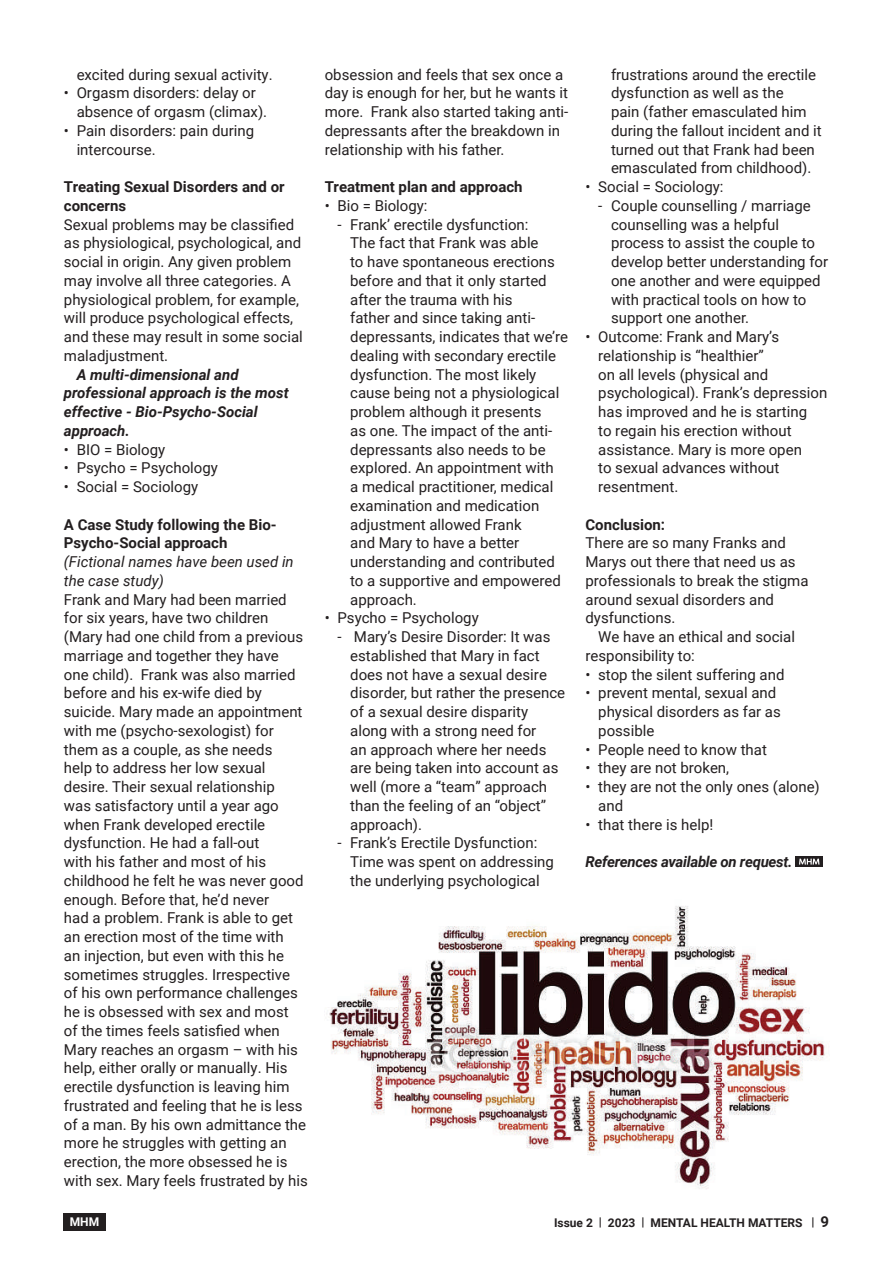
<style>
.page{position:relative;width:893px;height:1263px;background:#fff}
.page>*{position:absolute;margin:0;border:0;box-sizing:border-box;transform-origin:0 0}
.t1{font:15px/18.8px "Roboto";color:#231f20}
.t2{font:700 15px/18.8px "Roboto";color:#231f20}
.t3{font:italic 700 15px/18.8px "Roboto";color:#231f20}
.t4{font:italic 15px/18.8px "Roboto";color:#231f20}
.t5{font:italic 700 15px "Roboto";letter-spacing:-.02em;color:#231f20}
.t6{font:700 12px "Roboto";color:#231f20}
.t7{font:700 12px "Roboto";color:#fff}
.s1{font-size:15px}
</style>
<div class="page">
<div style="left:63px;top:1213px;width:42px;height:17px;background:#231f20"></div>
<svg style="left:796px;top:856px;width:27px;height:11px"></svg>
<svg style="left:799px;top:859px;width:20px;height:5px"></svg>
<img style="left:329px;top:906px;width:496px;height:283px">
<p class="t1" style="left:77px;top:64px;width:197px">excited during sexual activity.</p>
<p class="t1" style="left:77px;top:83px;width:192px;text-indent:-13px">• Orgasm disorders: delay or absence of orgasm (climax).</p>
<p class="t1" style="left:77px;top:121px;width:179px;text-indent:-13px">• Pain disorders: pain during intercourse.</p>
<p class="t2" style="left:64px;top:177px;width:222px">Treating Sexual Disorders and or concerns</p>
<p class="t1" style="left:64px;top:214px;width:240px">Sexual problems may be classified as physiological, psychological, and social in origin. Any given problem may involve all three categories. A physiological problem, for example, will produce psychological effects, and these may result in some social maladjustment.</p>
<p class="t3" style="left:64px;top:364px;width:226px;text-indent:13px">A multi-dimensional and professional approach is the most effective - Bio-Psycho-Social approach.</p>
<p class="t1" style="left:64px;top:439px;width:103px">• BIO = Biology</p>
<p class="t1" style="left:64px;top:458px;width:156px">• Psycho = Psychology</p>
<p class="t1" style="left:64px;top:477px;width:136px">• Social = Sociology</p>
<p class="t2" style="left:64px;top:514px;width:214px">A Case Study following the Bio-<br>Psycho-Social approach</p>
<p class="t4" style="left:64px;top:552px;width:231px">(Fictional names have been used in the case study)</p>
<p class="t1" style="left:64px;top:589px;width:245px">Frank and Mary had been married for six years, have two children (Mary had one child from a previous marriage and together they have<br>one child). Frank was also married before and his ex-wife died by suicide. Mary made an appointment with me (psycho-sexologist) for them as a couple, as she needs<br>help to address her low sexual desire. Their sexual relationship<br>was satisfactory until a year ago when Frank developed erectile dysfunction. He had a fall-out<br>with his father and most of his childhood he felt he was never good enough. Before that, he’d never<br>had a problem. Frank is able to get an erection most of the time with<br>an injection, but even with this he sometimes struggles. Irrespective<br>of his own performance challenges he is obsessed with sex and most<br>of the times feels satisfied when<br>Mary reaches an orgasm – with his help, either orally or manually. His erectile dysfunction is leaving him frustrated and feeling that he is less of a man. By his own admittance the more he struggles with getting an erection, the more obsessed he is with sex. Mary feels frustrated by his</p>
<p class="t1" style="left:325px;top:64px;width:245px">obsession and feels that sex once a day is enough for her, but he wants it more. Frank also started taking anti&shy;depressants after the breakdown in relationship with his father.</p>
<p class="t2" style="left:325px;top:177px;width:199px">Treatment plan and approach</p>
<p class="t1" style="left:325px;top:196px;width:104px">• Bio = Biology:</p>
<p class="t1" style="left:350px;top:214px;width:219px;text-indent:-13px">- Frank’ erectile dysfunction:<br>The fact that Frank was able<br>to have spontaneous erections before and that it only started after the trauma with his<br>father and since taking anti&shy;depressants, indicates that we’re dealing with secondary erectile dysfunction. The most likely cause being not a physiological problem although it presents<br>as one. The impact of the anti&shy;depressants also needs to be explored. An appointment with<br>a medical practitioner, medical examination and medication adjustment allowed Frank<br>and Mary to have a better understanding and contributed to a supportive and empowered approach.</p>
<p class="t1" style="left:325px;top:608px;width:156px">• Psycho = Psychology</p>
<p class="t1" style="left:350px;top:627px;width:216px;text-indent:-13px">- Mary’s Desire Disorder: It was established that Mary in fact does not have a sexual desire disorder, but rather the presence of a sexual desire disparity along with a strong need for<br>an approach where her needs are being taken into account as well (more a “team” approach than the feeling of an “object” approach).</p>
<p class="t1" style="left:350px;top:833px;width:205px;text-indent:-13px">- Frank’s Erectile Dysfunction:<br>Time was spent on addressing the underlying psychological</p>
<p class="t1" style="left:611px;top:64px;width:212px">frustrations around the erectile dysfunction as well as the<br>pain (father emasculated him during the fallout incident and it turned out that Frank had been emasculated from childhood).</p>
<p class="t1" style="left:585px;top:177px;width:139px">• Social = Sociology:</p>
<p class="t1" style="left:611px;top:196px;width:219px;text-indent:-13px">- Couple counselling / marriage counselling was a helpful process to assist the couple to develop better understanding for one another and were equipped with practical tools on how to support one another.</p>
<p class="t1" style="left:598px;top:327px;width:231px;text-indent:-13px">• Outcome: Frank and Mary’s relationship is “healthier”<br>on all levels (physical and psychological). Frank’s depression has improved and he is starting<br>to regain his erection without assistance. Mary is more open<br>to sexual advances without resentment.</p>
<p class="t2" style="left:585px;top:514px;width:81px">Conclusion:</p>
<p class="t1" style="left:585px;top:533px;width:225px">There are so many Franks and<br>Marys out there that need us as professionals to break the stigma around sexual disorders and dysfunctions.</p>
<p class="t1" style="left:585px;top:627px;width:211px;text-indent:13px">We have an ethical and social responsibility to:</p>
<p class="t1" style="left:585px;top:664px;width:201px">• stop the silent suffering and</p>
<p class="t1" style="left:598px;top:683px;width:184px;text-indent:-13px">• prevent mental, sexual and physical disorders as far as possible</p>
<p class="t1" style="left:585px;top:739px;width:183px">• People need to know that</p>
<p class="t1" style="left:585px;top:758px;width:145px">• they are not broken,</p>
<p class="t1" style="left:598px;top:777px;width:223px;text-indent:-13px">• they are not the only ones (alone) and</p>
<p class="t1" style="left:585px;top:814px;width:129px">• that there is help!</p>
<p class="t5" style="left:585px;top:851px;width:208px">References available on request.</p>
<p class="t7" style="left:70px;top:1213px;width:31px">MHM</p>
<p class="t6" style="left:554px;top:1214px;width:277px">Issue 2 | 2023 | MENTAL HEALTH MATTERS | <span class="s1">9</span></p>
</div>
